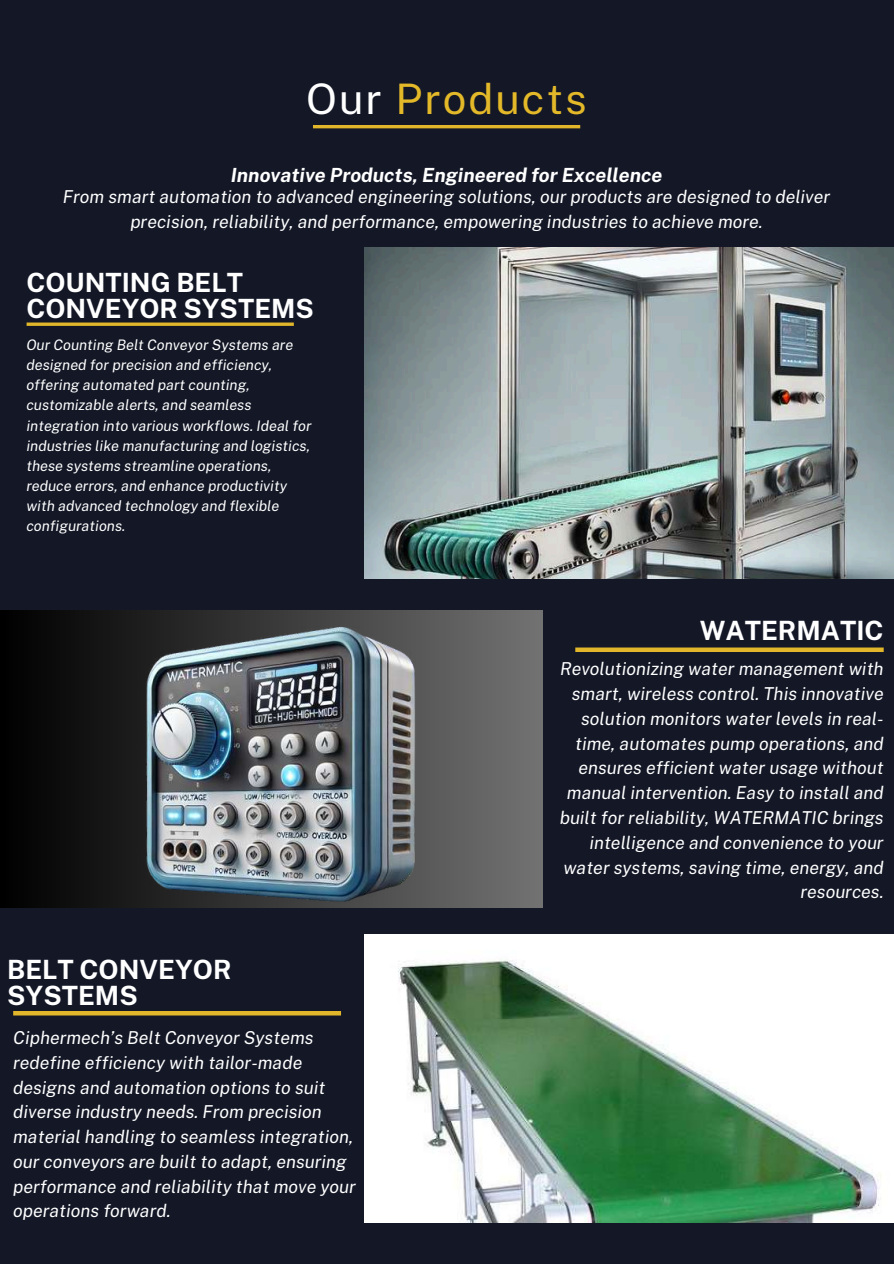
<style>
.page{position:relative;width:894px;height:1264px;background:#fff}
.page>*{position:absolute;margin:0;border:0;box-sizing:border-box;transform-origin:0 0}
.t1{font:42px "Public Sans";letter-spacing:.05em;color:#e4b929}
.t2{font:700 26.55px/25.7px "Public Sans";color:#fff}
.t3{font:italic 700 19.5px "Public Sans";color:#fff}
.t4{font:italic 17.85px/24.8px "Public Sans";color:#fff;text-align:center}
.t5{font:italic 14.55px/20.1px "Public Sans";color:#fff}
.s1{color:#fff}
</style>
<div class="page">
<div style="left:0;top:0;width:893px;height:1263px;background:#131726"></div>
<img style="left:364px;top:247px;width:529px;height:331px">
<img style="left:364px;top:934px;width:529px;height:288px">
<svg style="left:27px;top:322px;width:267px;height:4px"></svg>
<hr style="left:13px;top:1011px;width:328px;height:4px;background:#e1b62a">
<div style="left:575px;top:647px;width:308px;height:5px;background:#e1b62a"></div>
<hr style="left:313px;top:125px;width:267px;height:3px;background:#e1b62a">
<svg style="left:0;top:611px;width:542px;height:296px;background:#363636"></svg>
<img style="left:116px;top:610px;width:322px;height:298px">
<h1 class="t1" style="left:306px;top:74px;width:282px"><span class="s1">Our</span> Products</h1>
<p class="t3" style="left:231px;top:163px;width:433px">Innovative Products, Engineered for Excellence</p>
<p class="t4" style="left:63px;top:184px;width:768px">From smart automation to advanced engineering solutions, our products are designed to deliver precision, reliability, and performance, empowering industries to achieve more.</p>
<h2 class="t2" style="left:26px;top:270px;width:289px">COUNTING BELT<br>CONVEYOR SYSTEMS</h2>
<p class="t5" style="left:26px;top:334px;width:286px">Our Counting Belt Conveyor Systems are designed for precision and efficiency, offering automated part counting, customizable alerts, and seamless integration into various workflows. Ideal for industries like manufacturing and logistics, these systems streamline operations, reduce errors, and enhance productivity with advanced technology and flexible configurations.</p>
<h2 class="t2" style="left:7px;top:956px;width:226px">BELT CONVEYOR<br>SYSTEMS</h2>
<p class="t4" style="left:13px;top:1025px;width:344px;text-align:left">Ciphermech’s Belt Conveyor Systems redefine efficiency with tailor-made designs and automation options to suit diverse industry needs. From precision material handling to seamless integration, our conveyors are built to adapt, ensuring performance and reliability that move your operations forward.</p>
<h2 class="t2" style="left:699px;top:618px;width:185px">WATERMATIC</h2>
<p class="t4" style="left:559px;top:656px;width:325px;text-align:right">Revolutionizing water management with smart, wireless control. This innovative solution monitors water levels in real&shy;time, automates pump operations, and ensures efficient water usage without manual intervention. Easy to install and built for reliability, WATERMATIC brings intelligence and convenience to your water systems, saving time, energy, and resources.</p>
</div>
